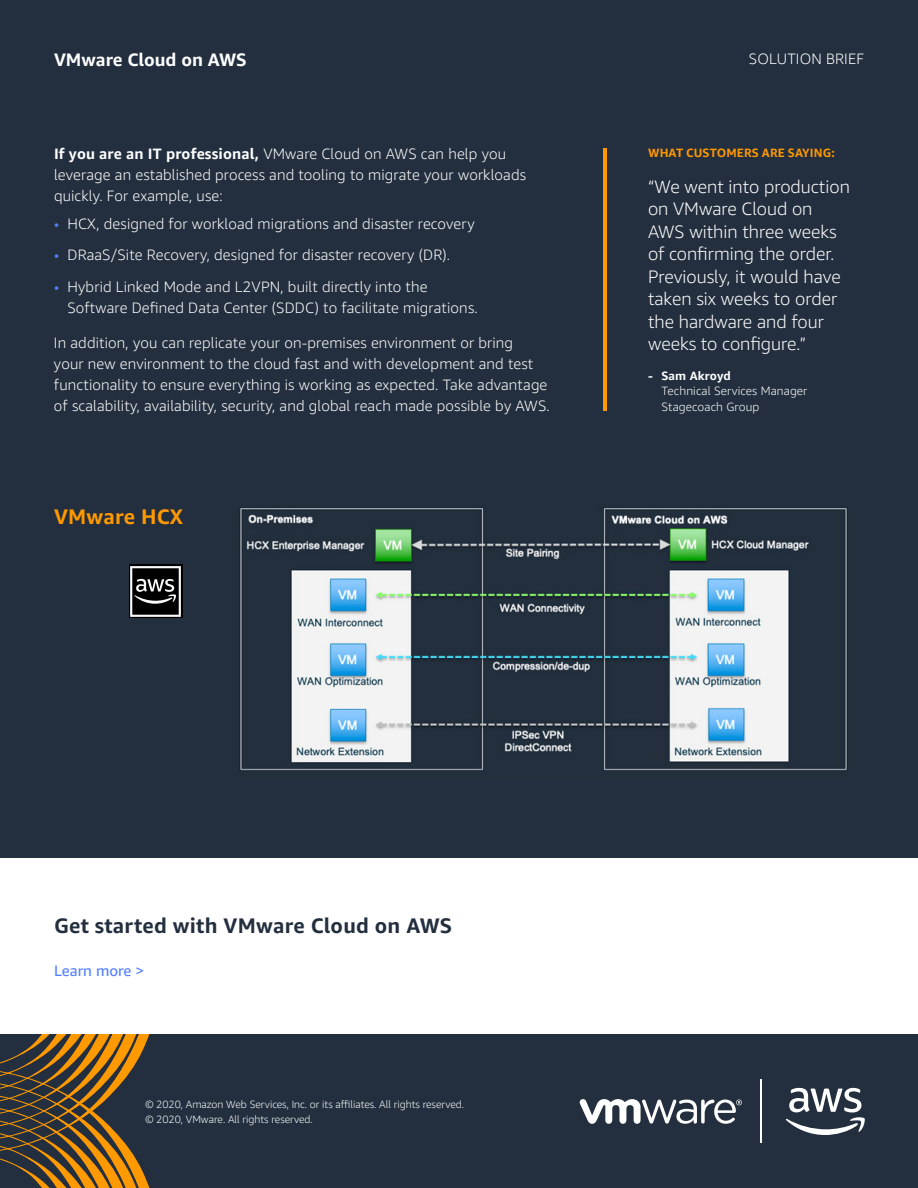
<style>
.page{position:relative;width:918px;height:1188px;background:#fff}
.page>*{position:absolute;margin:0;border:0;box-sizing:border-box;transform-origin:0 0}
.t1{font:700 21px "Amazon Ember";letter-spacing:.01em;color:#232f3e}
.t2{font:700 21px "Amazon Ember";letter-spacing:.01em;color:#f90}
.t3{font:300 18px/22.5px "Amazon Ember";color:#fff}
.t4{font:700 18px "Amazon Ember";color:#fff}
.t5{font:300 15px/21px "Amazon Ember";letter-spacing:.01em;color:#fff}
.t6{font:15px "Amazon Ember";color:#527fff}
.t7{font:300 12px/15.8px "Amazon Ember";letter-spacing:.01em;color:#fff}
.t8{font:700 12px "Amazon Ember";letter-spacing:.01em;color:#f90}
.t9{font:700 12px "Amazon Ember";letter-spacing:.01em;color:#fff}
.t10{font:300 10.5px/15px "Amazon Ember";color:#fff}
.s1{font-weight:700}
.s2{color:#527fff}
</style>
<div class="page">
<div style="left:0;top:1034px;width:918px;height:154px;background:#232f3e"></div>
<svg style="left:0;top:1034px;width:150px;height:154px"></svg>
<div style="left:0;top:0;width:918px;height:857px;background:#232f3e"></div>
<hr style="left:760px;top:1080px;width:2px;height:63px;background:#fff">
<svg style="left:786px;top:1088px;width:79px;height:47px"></svg>
<svg style="left:580px;top:1099px;width:162px;height:25px"></svg>
<hr style="left:603px;top:148px;width:3px;height:263px;background:#f90">
<img style="left:239px;top:508px;width:609px;height:263px">
<div style="left:129px;top:564px;width:54px;height:54px;background:#000"></div>
<svg style="left:130px;top:566px;width:51px;height:51px"></svg>
<p class="t4" style="left:54px;top:49px;width:194px">VMware Cloud on AWS</p>
<p class="t5" style="left:54px;top:143px;width:474px"><span class="s1">If you are an IT professional,</span> VMware Cloud on AWS can help you leverage an established process and tooling to migrate your workloads quickly. For example, use:</p>
<p class="t5" style="left:54px;top:213px;width:422px"><span class="s2">•</span> HCX, designed for workload migrations and disaster recovery</p>
<p class="t5" style="left:54px;top:245px;width:397px"><span class="s2">•</span> DRaaS/Site Recovery, designed for disaster recovery (DR).</p>
<p class="t5" style="left:67px;top:277px;width:412px;text-indent:-13px"><span class="s2">•</span> Hybrid Linked Mode and L2VPN, built directly into the<br>Software Defined Data Center (SDDC) to facilitate migrations.</p>
<p class="t5" style="left:54px;top:332px;width:497px">In addition, you can replicate your on-premises environment or bring<br>your new environment to the cloud fast and with development and test functionality to ensure everything is working as expected. Take advantage of scalability, availability, security, and global reach made possible by AWS.</p>
<h1 class="t2" style="left:54px;top:503px;width:131px">VMware HCX</h1>
<p class="t5" style="left:749px;top:49px;width:117px">SOLUTION BRIEF</p>
<p class="t8" style="left:648px;top:145px;width:188px">WHAT CUSTOMERS ARE SAYING:</p>
<p class="t3" style="left:648px;top:175px;width:203px">“We went into production on VMware Cloud on<br>AWS within three weeks of confirming the order.<br>Previously, it would have taken six weeks to order the hardware and four weeks to configure.”</p>
<p class="t9" style="left:648px;top:368px;width:84px">- Sam Akroyd</p>
<p class="t7" style="left:662px;top:383px;width:147px">Technical Services Manager<br>Stagecoach Group</p>
<h1 class="t1" style="left:54px;top:913px;width:400px">Get started with VMware Cloud on AWS</h1>
<p class="t6" style="left:54px;top:961px;width:92px">Learn more &gt;</p>
<p class="t10" style="left:145px;top:1097px;width:320px">© 2020, Amazon Web Services, Inc. or its affiliates. All rights reserved. © 2020, VMware. All rights reserved.</p>
</div>
